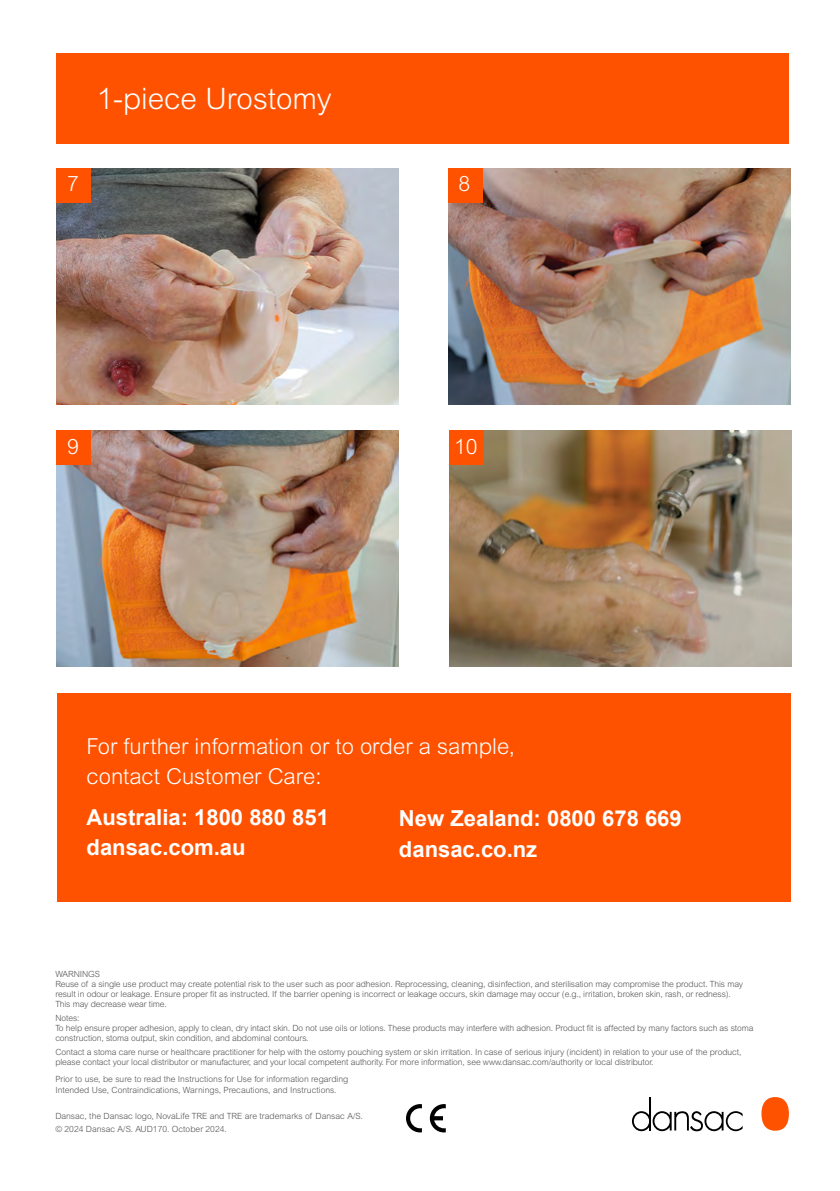
<style>
.page{position:relative;width:840px;height:1191px;background:#fff}
.page>*{position:absolute;margin:0;border:0;box-sizing:border-box;transform-origin:0 0}
.t1{font:300 29.6px "Arial MT Std";color:#fff}
.t2{font:700 22px/30px "Arial";color:#fff}
.t3{font:300 22px/30px "Arial MT Std";color:#fff}
.t4{font:300 21.2px "Arial MT Std";color:#fff}
.t5{font:300 8.6px/10px "Arial MT Std";letter-spacing:-.01em;color:#585458}
</style>
<div class="page">
<img style="left:449px;top:431px;width:342px;height:236px">
<img style="left:57px;top:168px;width:341px;height:236px">
<img style="left:448px;top:168px;width:341px;height:236px">
<img style="left:57px;top:431px;width:341px;height:236px">
<div style="left:57px;top:693px;width:732px;height:208px;background:#ff5200"></div>
<div style="left:57px;top:53px;width:731px;height:90px;background:#ff5200"></div>
<div style="left:57px;top:168px;width:34px;height:34px;background:#ff5200"></div>
<div style="left:448px;top:168px;width:34px;height:34px;background:#ff5200"></div>
<div style="left:57px;top:431px;width:34px;height:34px;background:#ff5200"></div>
<div style="left:449px;top:431px;width:34px;height:34px;background:#ff5200"></div>
<svg style="left:632px;top:1097px;width:110px;height:34px"></svg>
<div style="left:760px;top:1097px;width:28px;height:33px;background:#ff5200;border-radius:50%"></div>
<svg style="left:406px;top:1104px;width:15px;height:28px"></svg>
<svg style="left:429px;top:1104px;width:16px;height:28px"></svg>
<h1 class="t1" style="left:97px;top:82px;width:236px">1-piece Urostomy</h1>
<h3 class="t4" style="left:67px;top:172px;width:13px">7</h3>
<h3 class="t4" style="left:458px;top:172px;width:13px">8</h3>
<h3 class="t4" style="left:67px;top:434px;width:13px">9</h3>
<h3 class="t4" style="left:454px;top:434px;width:25px">10</h3>
<h2 class="t3" style="left:86px;top:731px;width:430px">For further information or to order a sample, contact Customer Care:</h2>
<h2 class="t2" style="left:86px;top:803px;width:244px">Australia: 1800 880 851 dansac.com.au</h2>
<h2 class="t2" style="left:399px;top:804px;width:284px">New Zealand: 0800 678 669 dansac.co.nz</h2>
<p class="t5" style="left:55px;top:969px;width:689px">WARNINGS<br>Reuse of a single use product may create potential risk to the user such as poor adhesion. Reprocessing, cleaning, disinfection, and sterilisation may compromise the product. This may result in odour or leakage. Ensure proper fit as instructed. If the barrier opening is incorrect or leakage occurs, skin damage may occur (e.g., irritation, broken skin, rash, or redness).<br>This may decrease wear time.</p>
<p class="t5" style="left:55px;top:1013px;width:699px">Notes:<br>To help ensure proper adhesion, apply to clean, dry intact skin. Do not use oils or lotions. These products may interfere with adhesion. Product fit is affected by many factors such as stoma construction, stoma output, skin condition, and abdominal contours.</p>
<p class="t5" style="left:55px;top:1047px;width:687px">Contact a stoma care nurse or healthcare practitioner for help with the ostomy pouching system or skin irritation. In case of serious injury (incident) in relation to your use of the product, please contact your local distributor or manufacturer, and your local competent authority. For more information, see www.dansac.com/authority or local distributor.</p>
<p class="t5" style="left:55px;top:1073px;width:294px;line-height:11.4px">Prior to use, be sure to read the Instructions for Use for information regarding<br>Intended Use, Contraindications, Warnings, Precautions, and Instructions.</p>
<p class="t5" style="left:55px;top:1109px;width:309px;line-height:12.8px">Dansac, the Dansac logo, NovaLife TRE and TRE are trademarks of Dansac A/S. © 2024 Dansac A/S. AUD170. October 2024.</p>
</div>
